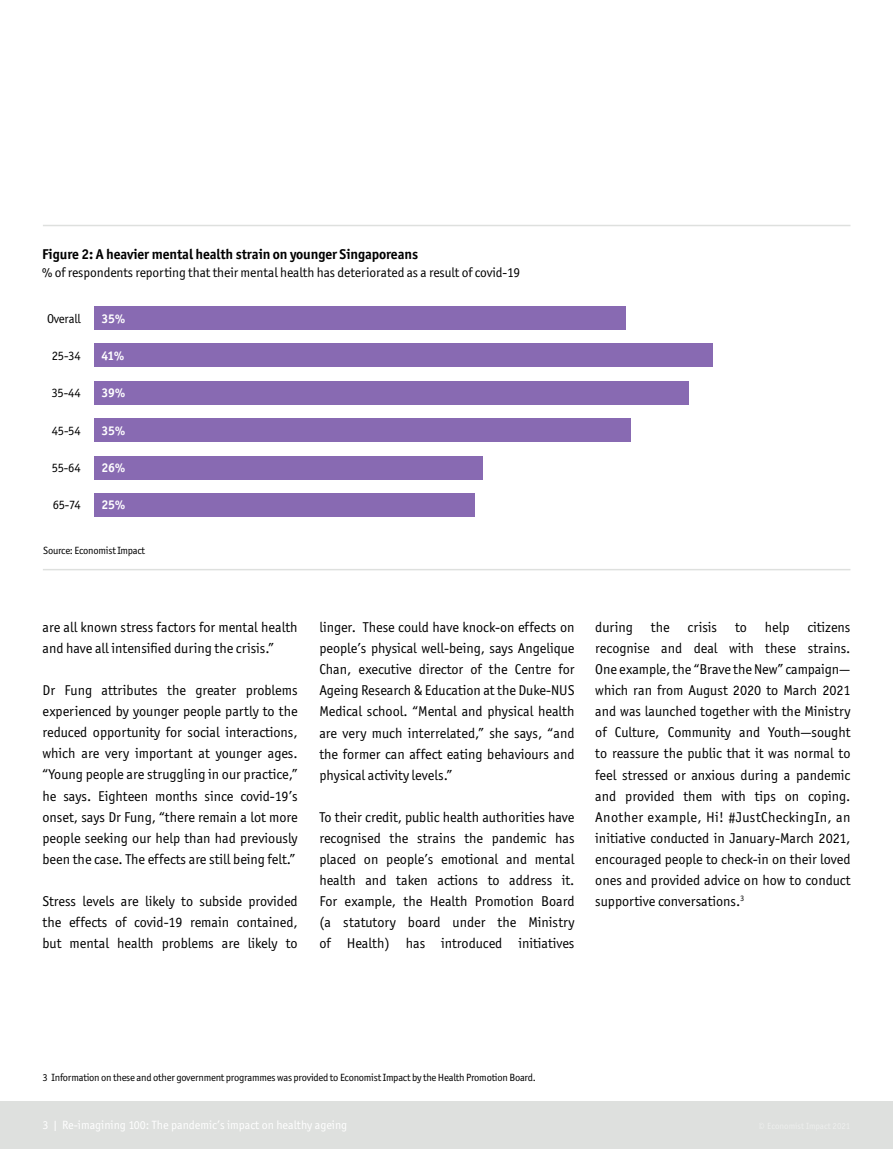
<style>
.page{position:relative;width:893px;height:1149px;background:#fff}
.page>*{position:absolute;margin:0;border:0;box-sizing:border-box;transform-origin:0 0}
.t1{font:14.25px/21px "Officina Sans ITC Std";color:#000;text-align:justify}
.t2{font:700 14.25px "Officina Sans ITC Std";letter-spacing:-.005em;color:#000}
.t3{font:13.5px "Officina Sans ITC Std";letter-spacing:-.005em;color:#000}
.t4{font:12.75px "Officina Sans ITC Std";letter-spacing:-.02em;color:#000}
.t5{font:700 12.75px "Officina Sans ITC Std";letter-spacing:-.02em;color:#fff}
.t6{font:12px "Officina Sans ITC Std";color:#fff}
.t7{font:10.5px "Officina Sans ITC Std";letter-spacing:-.02em;color:#000}
</style>
<div class="page">
<div style="left:0;top:1100px;width:893px;height:48px;background:#dee0de"></div>
<hr style="left:43px;top:225px;width:807px;height:1px;background:#dee0de">
<hr style="left:43px;top:568px;width:807px;height:2px;background:#dee0de">
<div style="left:94px;top:305px;width:532px;height:24px;background:#886ab2"></div>
<div style="left:94px;top:343px;width:619px;height:24px;background:#886ab2"></div>
<div style="left:94px;top:380px;width:595px;height:24px;background:#886ab2"></div>
<div style="left:94px;top:418px;width:536px;height:24px;background:#886ab2"></div>
<div style="left:94px;top:455px;width:389px;height:24px;background:#886ab2"></div>
<div style="left:94px;top:493px;width:381px;height:24px;background:#886ab2"></div>
<p class="t2" style="left:42px;top:245px;width:377px">Figure 2: A heavier mental health strain on younger Singaporeans</p>
<p class="t3" style="left:42px;top:264px;width:480px">% of respondents reporting that their mental health has deteriorated as a result of covid-19</p>
<p class="t4" style="left:47px;top:311px;width:35px">Overall</p>
<p class="t4" style="left:52px;top:348px;width:31px">25-34</p>
<p class="t4" style="left:52px;top:385px;width:31px">35-44</p>
<p class="t4" style="left:52px;top:423px;width:31px">45-54</p>
<p class="t4" style="left:52px;top:460px;width:31px">55-64</p>
<p class="t4" style="left:53px;top:497px;width:30px">65-74</p>
<p class="t5" style="left:101px;top:310px;width:25px">35%</p>
<p class="t5" style="left:101px;top:348px;width:25px">41%</p>
<p class="t5" style="left:101px;top:385px;width:25px">39%</p>
<p class="t5" style="left:101px;top:422px;width:25px">35%</p>
<p class="t5" style="left:101px;top:459px;width:25px">26%</p>
<p class="t5" style="left:101px;top:496px;width:25px">25%</p>
<p class="t7" style="left:43px;top:544px;width:103px">Source: Economist Impact</p>
<p class="t1" style="left:43px;top:616px;width:257px">are all known stress factors for mental health and have all intensified during the crisis.”</p>
<p class="t1" style="left:43px;top:679px;width:257px">Dr Fung attributes the greater problems experienced by younger people partly to the reduced opportunity for social interactions, which are very important at younger ages. “Young people are struggling in our practice,” he says. Eighteen months since covid-19’s onset, says Dr Fung, “there remain a lot more people seeking our help than had previously been the case. The effects are still being felt.”</p>
<p class="t1" style="left:43px;top:889px;width:257px">Stress levels are likely to subside provided the effects of covid-19 remain contained, but mental health problems are likely to</p>
<p class="t1" style="left:319px;top:616px;width:257px">linger. These could have knock-on effects on people’s physical well-being, says Angelique Chan, executive director of the Centre for Ageing Research &amp; Education at the Duke-NUS Medical school. “Mental and physical health are very much interrelated,” she says, “and the former can affect eating behaviours and physical activity levels.”</p>
<p class="t1" style="left:319px;top:806px;width:257px">To their credit, public health authorities have recognised the strains the pandemic has placed on people’s emotional and mental health and taken actions to address it.<br>For example, the Health Promotion Board (a statutory board under the Ministry of Health) has introduced initiatives</p>
<p class="t1" style="left:595px;top:616px;width:39px">during</p>
<p class="t1" style="left:651px;top:616px;width:20px">the</p>
<p class="t1" style="left:688px;top:616px;width:31px">crisis</p>
<p class="t1" style="left:735px;top:616px;width:13px">to</p>
<p class="t1" style="left:765px;top:616px;width:26px">help</p>
<p class="t1" style="left:595px;top:616px;width:257px;text-indent:212px">citizens recognise and deal with these strains.<br>One example, the “Brave the New” campaign— which ran from August 2020 to March 2021 and was launched together with the Ministry of Culture, Community and Youth—sought to reassure the public that it was normal to feel stressed or anxious during a pandemic and provided them with tips on coping.<br>Another example, Hi! #JustCheckingIn, an initiative conducted in January-March 2021, encouraged people to check-in on their loved ones and provided advice on how to conduct supportive conversations.<sup>3</sup></p>
<p class="t7" style="left:43px;top:1071px;width:495px">3 Information on these and other government programmes was provided to Economist Impact by the Health Promotion Board.</p>
<p class="t6" style="left:43px;top:1117px;width:306px">3 | Re-imagining 100: The pandemic’s impact on healthy ageing</p>
</div>
